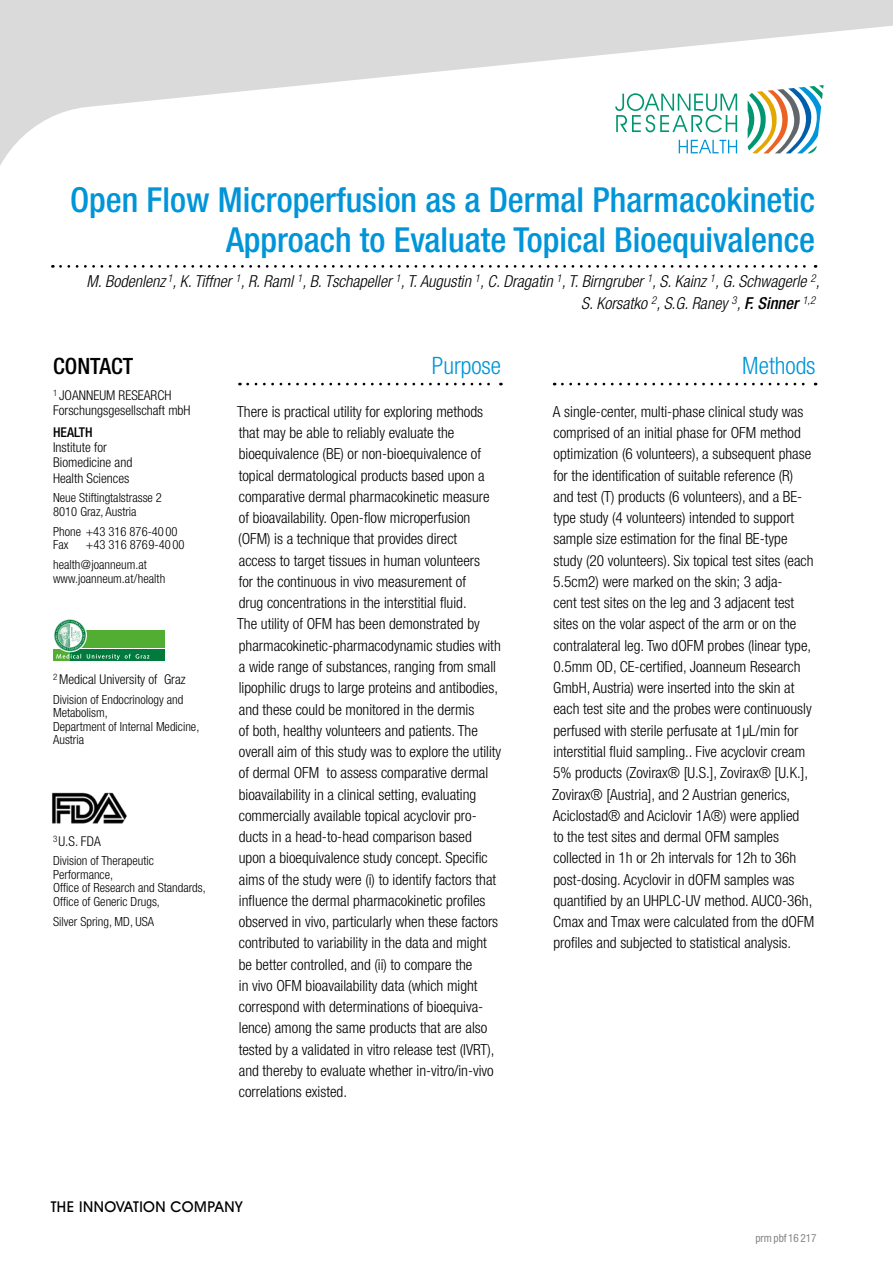
<style>
.page{position:relative;width:893px;height:1263px;background:#fff}
.page>*{position:absolute;margin:0;border:0;box-sizing:border-box;transform-origin:0 0}
.t1{font:500 condensed 34.5px/40.5px "Helvetica Neue LT Pro";color:#0095d8;text-align:right}
.t2{font:300 condensed 24px "Helvetica Neue LT Pro";color:#0095d8}
.t3{font:500 condensed 22.5px "Helvetica Neue LT Pro";color:#000}
.t4{font:italic 300 condensed 16.5px/21.8px "Helvetica Neue LT Pro";color:#000;text-align:right}
.t5{font:300 condensed 15.3px/21.3px "Helvetica Neue LT Pro";color:#000}
.t6{font:500 15px "Avant Garde IT Cby BT";letter-spacing:.035em;color:#000}
.t7{font:300 condensed 13.5px/15.3px "Helvetica Neue LT Pro";color:#000}
.t8{font:500 condensed 13.5px "Helvetica Neue LT Pro";color:#000}
.t9{font:300 condensed 12.6px/13.5px "Helvetica Neue LT Pro";color:#000}
.t10{font:condensed 11.25px "Helvetica Neue LT Pro";color:#878787}
.s1{font-weight:500}
</style>
<div class="page">
<svg style="left:60px;top:265px;width:756px;height:3px"></svg>
<svg style="left:562px;top:383px;width:254px;height:2px"></svg>
<svg style="left:248px;top:383px;width:253px;height:2px"></svg>
<div style="left:70px;top:630px;width:95px;height:17px;background:#52ae32"></div>
<div style="left:53px;top:649px;width:17px;height:11px;background:#52ae32"></div>
<div style="left:70px;top:649px;width:95px;height:11px;background:#007b3d"></div>
<svg style="left:54px;top:619px;width:95px;height:41px"></svg>
<img style="left:52px;top:792px;width:75px;height:32px">
<svg style="left:0;top:0;width:893px;height:166px"></svg>
<h1 class="t1" style="left:70px;top:179px;width:747px">Open Flow Microperfusion as a Dermal Pharmacokinetic<br>Approach to Evaluate Topical Bioequivalence</h1>
<p class="t4" style="left:87px;top:271px;width:735px">M. Bodenlenz <sup>1</sup>, K. Tiffner <sup>1</sup>, R. Raml <sup>1</sup>, B. Tschapeller <sup>1</sup>, T. Augustin <sup>1</sup>, C. Dragatin <sup>1</sup>, T. Birngruber <sup>1</sup>, S. Kainz <sup>1</sup>, G. Schwagerle <sup>2</sup>,<br>S. Korsatko <sup>2</sup>, S.G. Raney <sup>3</sup>, <span class="s1">F. Sinner</span> <sup>1,2</sup></p>
<h3 class="t3" style="left:53px;top:353px;width:82px">CONTACT</h3>
<p class="t7" style="left:53px;top:387px;width:139px"><sup>1</sup> JOANNEUM RESEARCH<br>Forschungsgesellschaft mbH</p>
<p class="t8" style="left:53px;top:424px;width:41px">HEALTH</p>
<p class="t7" style="left:53px;top:439px;width:81px">Institute for<br>Biomedicine and<br>Health Sciences</p>
<p class="t9" style="left:53px;top:491px;width:110px">Neue Stiftingtalstrasse 2<br>8010 Graz, Austria</p>
<p class="t9" style="left:53px;top:525px;width:126px">Phone +43 316 876-40 00<br>Fax</p>
<p class="t9" style="left:53px;top:535px;width:133px;line-height:20px;text-indent:33px">+43 316 8769-40 00 health@joanneum.at</p>
<p class="t9" style="left:53px;top:571px;width:114px">www.joanneum.at/health</p>
<p class="t7" style="left:53px;top:671px;width:134px"><sup>2</sup> Medical University of Graz</p>
<p class="t9" style="left:53px;top:692px;width:148px">Division of Endocrinology and<br>Metabolism,<br>Department of Internal Medicine,<br>Austria</p>
<p class="t7" style="left:53px;top:833px;width:49px"><sup>3</sup>U.S. FDA</p>
<p class="t9" style="left:53px;top:854px;width:154px">Division of Therapeutic<br>Performance,<br>Office of Research and Standards,<br>Office of Generic Drugs,</p>
<p class="t9" style="left:53px;top:914px;width:103px">Silver Spring, MD, USA</p>
<h2 class="t2" style="left:432px;top:352px;width:71px">Purpose</h2>
<p class="t5" style="left:237px;top:401px;width:266px">There is practical utility for exploring methods that may be able to reliably evaluate the bioequivalence (BE) or non-bioequivalence of topical dermatological products based upon a comparative dermal pharmacokinetic measure of bioavailability. Open-flow microperfusion (OFM) is a technique that provides direct<br>access to target tissues in human volunteers<br>for the continuous in vivo measurement of<br>drug concentrations in the interstitial fluid.<br>The utility of OFM has been demonstrated by pharmacokinetic-pharmacodynamic studies with a wide range of substances, ranging from small lipophilic drugs to large proteins and antibodies, and these could be monitored in the dermis<br>of both, healthy volunteers and patients. The overall aim of this study was to explore the utility of dermal OFM to assess comparative dermal bioavailability in a clinical setting, evaluating commercially available topical acyclovir pro&shy;ducts in a head-to-head comparison based<br>upon a bioequivalence study concept. Specific aims of the study were (i) to identify factors that influence the dermal pharmacokinetic profiles observed in vivo, particularly when these factors contributed to variability in the data and might be better controlled, and (ii) to compare the<br>in vivo OFM bioavailability data (which might correspond with determinations of bioequiva&shy;lence) among the same products that are also tested by a validated in vitro release test (IVRT), and thereby to evaluate whether in-vitro/in-vivo correlations existed.</p>
<p class="t6" style="left:51px;top:1197px;width:193px">THE INNOVATION COMPANY</p>
<h2 class="t2" style="left:742px;top:352px;width:75px">Methods</h2>
<p class="t5" style="left:552px;top:401px;width:263px">A single-center, multi-phase clinical study was comprised of an initial phase for OFM method optimization (6 volunteers), a subsequent phase for the identification of suitable reference (R) and test (T) products (6 volunteers), and a BE&shy;type study (4 volunteers) intended to support sample size estimation for the final BE-type study (20 volunteers). Six topical test sites (each 5.5cm2) were marked on the skin; 3 adja-<br>cent test sites on the leg and 3 adjacent test sites on the volar aspect of the arm or on the contralateral leg. Two dOFM probes (linear type, 0.5mm OD, CE-certified, Joanneum Research GmbH, Austria) were inserted into the skin at each test site and the probes were continuously perfused with sterile perfusate at 1µL/min for interstitial fluid sampling.. Five acyclovir cream 5% products (Zovirax® [U.S.], Zovirax® [U.K.], Zovirax® [Austria], and 2 Austrian generics, Aciclostad® and Aciclovir 1A®) were applied<br>to the test sites and dermal OFM samples collected in 1h or 2h intervals for 12h to 36h post-dosing. Acyclovir in dOFM samples was quantified by an UHPLC-UV method. AUC0-36h, Cmax and Tmax were calculated from the dOFM profiles and subjected to statistical analysis.</p>
<p class="t10" style="left:755px;top:1231px;width:63px">prmpbf 16 217</p>
</div>
